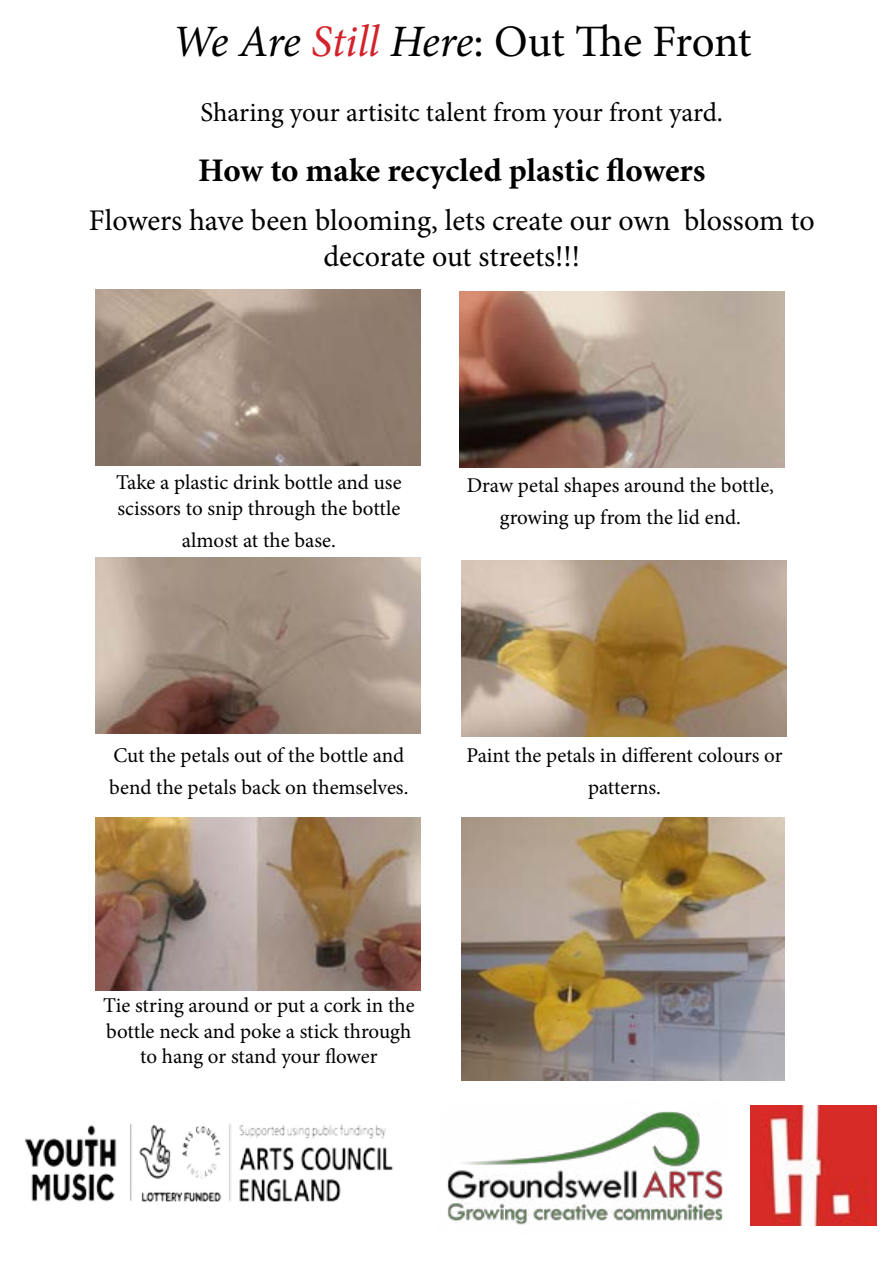
<style>
.page{position:relative;width:893px;height:1263px;background:#fff}
.page>*{position:absolute;margin:0;border:0;box-sizing:border-box;transform-origin:0 0}
.t1{font:45px "Minion Pro";letter-spacing:-.015em;color:#000}
.t2{font:700 33px "Minion Pro";color:#000}
.t3{font:30px/36px "Minion Pro";color:#000;text-align:center}
.t4{font:27px "Minion Pro";letter-spacing:-.005em;color:#000}
.t5{font:21px/32.4px "Minion Pro";letter-spacing:-.005em;color:#000;text-align:center}
.s1{font-style:italic}
.s2{font-style:italic;color:#d2232a}
</style>
<div class="page">
<img style="left:96px;top:289px;width:325px;height:177px">
<img style="left:459px;top:291px;width:325px;height:177px">
<img style="left:96px;top:557px;width:325px;height:176px">
<img style="left:461px;top:560px;width:326px;height:177px">
<img style="left:96px;top:817px;width:325px;height:174px">
<img style="left:461px;top:817px;width:323px;height:263px">
<img style="left:447px;top:1111px;width:276px;height:114px">
<img style="left:24px;top:1123px;width:369px;height:80px">
<img style="left:750px;top:1106px;width:126px;height:120px">
<h1 class="t1" style="left:172px;top:12px;width:581px"><span class="s1">We Are</span> <span class="s2">Still</span> <span class="s1">Here</span>: Out The Front</h1>
<p class="t4" style="left:201px;top:94px;width:524px">Sharing your artisitc talent from your front yard.</p>
<h2 class="t2" style="left:198px;top:148px;width:508px">How to make recycled plastic flowers</h2>
<h3 class="t3" style="left:89px;top:202px;width:727px">Flowers have been blooming, lets create our own blossom to decorate out streets!!!</h3>
<p class="t5" style="left:116px;top:470px;width:287px;line-height:25.2px;text-align:left">Take a plastic drink bottle and use scissors to snip through the bottle</p>
<p class="t5" style="left:182px;top:524px;width:155px">almost at the base.</p>
<p class="t5" style="left:467px;top:469px;width:309px">Draw petal shapes around the bottle, growing up from the lid end.</p>
<p class="t5" style="left:109px;top:739px;width:301px;text-align:left">Cut the petals out of the bottle and bend the petals back on themselves.</p>
<p class="t5" style="left:467px;top:739px;width:317px">Paint the petals in different colours or patterns.</p>
<p class="t5" style="left:103px;top:993px;width:313px;line-height:25.2px">Tie string around or put a cork in the bottle neck and poke a stick through to hang or stand your flower</p>
</div>
